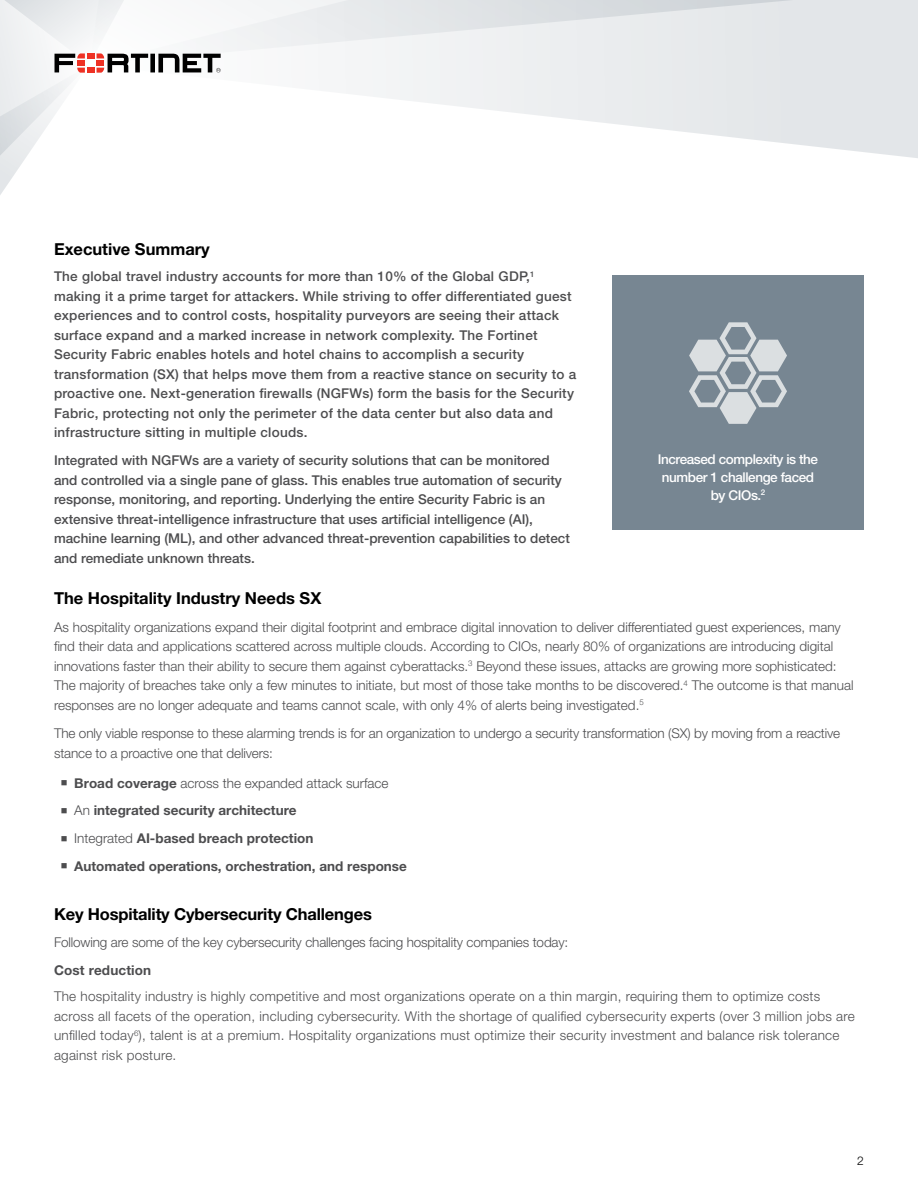
<style>
.page{position:relative;width:918px;height:1188px;background:#fff}
.page>*{position:absolute;margin:0;border:0;box-sizing:border-box;transform-origin:0 0}
.Body_Copy_-_Bullets{font:700 16.5px "Helvetica Neue LT Pro";letter-spacing:-.01em;color:#000}
.Body_Copy_Executive{font:700 16.5px "Helvetica Neue LT Pro";color:#000}
.Body_Copy_SUBHEAD__B{font:700 16.5px "Helvetica Neue LT Pro";color:#000}
.Body_Copy{font:300 13.5px/19.5px "Helvetica Neue LT Pro";color:#4d4d4f}
.Body_Copy_Executive-2{font:500 13.5px/19.5px "Helvetica Neue LT Pro";letter-spacing:.02em;color:#4d4d4f}
.Body_Copy_Executive-3{font:500 13.5px/19.5px "Helvetica Neue LT Pro";color:#4d4d4f}
.Body_Copy-2{font:300 13.5px/19.5px "Helvetica Neue LT Pro";letter-spacing:.02em;color:#4d4d4f}
.Body_Copy-3{font:700 13.5px "Helvetica Neue LT Pro";color:#4d4d4f}
.Sidebar-call_out{font:500 13.5px/18px "Helvetica Neue LT Pro";letter-spacing:-.03em;color:#fff;text-align:center}
.t1{font:300 12px "Helvetica Neue LT Pro";color:#000}
.s1{font-weight:700}
.s2{font-weight:300}
</style>
<div class="page">
<svg style="left:345px;top:65px;width:573px;height:93px"></svg>
<svg style="left:221px;top:0;width:697px;height:65px"></svg>
<svg style="left:0;top:0;width:221px;height:195px"></svg>
<div style="left:612px;top:275px;width:252px;height:255px;background:#778692"></div>
<svg style="left:689px;top:322px;width:98px;height:102px"></svg>
<p class="Body_Copy_SUBHEAD__B" style="left:54px;top:239px;width:157px">Executive Summary</p>
<p class="Body_Copy_Executive-2" style="left:54px;top:266px;width:524px">The global travel industry accounts for more than 10% of the Global GDP,<sup>1 </sup>making it a prime target for attackers. While striving to offer differentiated guest experiences and to control costs, hospitality purveyors are seeing their attack surface expand and a marked increase in network complexity. The Fortinet Security Fabric enables hotels and hotel chains to accomplish a security transformation (SX) that helps move them from a reactive stance on security to a proactive one. Next-generation firewalls (NGFWs) form the basis for the Security Fabric, protecting not only the perimeter of the data center but also data and infrastructure sitting in multiple clouds.</p>
<p class="Body_Copy_Executive-3" style="left:54px;top:451px;width:517px">Integrated with NGFWs are a variety of security solutions that can be monitored and controlled via a single pane of glass. This enables true automation of security response, monitoring, and reporting. Underlying the entire Security Fabric is an extensive threat-intelligence infrastructure that uses artificial intelligence (AI), machine learning (ML), and other advanced threat-prevention capabilities to detect and remediate unknown threats.</p>
<p class="Sidebar-call_out" style="left:658px;top:450px;width:162px">Increased complexity is the number 1 challenge faced by CIOs.<sup>2</sup></p>
<p class="Body_Copy_Executive" style="left:54px;top:587px;width:269px">The Hospitality Industry Needs SX</p>
<p class="Body_Copy" style="left:54px;top:617px;width:801px">As hospitality organizations expand their digital footprint and embrace digital innovation to deliver differentiated guest experiences, many find their data and applications scattered across multiple clouds. According to CIOs, nearly 80% of organizations are introducing digital innovations faster than their ability to secure them against cyberattacks.<sup>3</sup> Beyond these issues, attacks are growing more sophisticated:<br>The majority of breaches take only a few minutes to initiate, but most of those take months to be discovered.<sup>4</sup> The outcome is that manual responses are no longer adequate and teams cannot scale, with only 4% of alerts being investigated.<sup>5</sup></p>
<p class="Body_Copy" style="left:54px;top:723px;width:788px">The only viable response to these alarming trends is for an organization to undergo a security transformation (SX) by moving from a reactive stance to a proactive one that delivers:</p>
<p class="Body_Copy" style="left:61px;top:773px;width:329px">■ <span class="s1">Broad coverage</span> across the expanded attack surface</p>
<p class="Body_Copy-3" style="left:61px;top:802px;width:237px">■ <span class="s2">An</span> integrated security architecture</p>
<p class="Body_Copy-3" style="left:61px;top:830px;width:254px">■ <span class="s2">Integrated</span> AI-based breach protection</p>
<p class="Body_Copy-3" style="left:61px;top:858px;width:348px">■ Automated operations, orchestration, and response</p>
<p class="Body_Copy_-_Bullets" style="left:54px;top:904px;width:320px">Key Hospitality Cybersecurity Challenges</p>
<p class="Body_Copy" style="left:54px;top:932px;width:516px">Following are some of the key cybersecurity challenges facing hospitality companies today:</p>
<p class="Body_Copy-3" style="left:54px;top:962px;width:99px">Cost reduction</p>
<p class="Body_Copy-2" style="left:54px;top:987px;width:802px">The hospitality industry is highly competitive and most organizations operate on a thin margin, requiring them to optimize costs across all facets of the operation, including cybersecurity. With the shortage of qualified cybersecurity experts (over 3 million jobs are unfilled today<sup>6</sup>), talent is at a premium. Hospitality organizations must optimize their security investment and balance risk tolerance against risk posture.</p>
<p class="t1" style="left:857px;top:1154px;width:8px">2</p>
</div>
